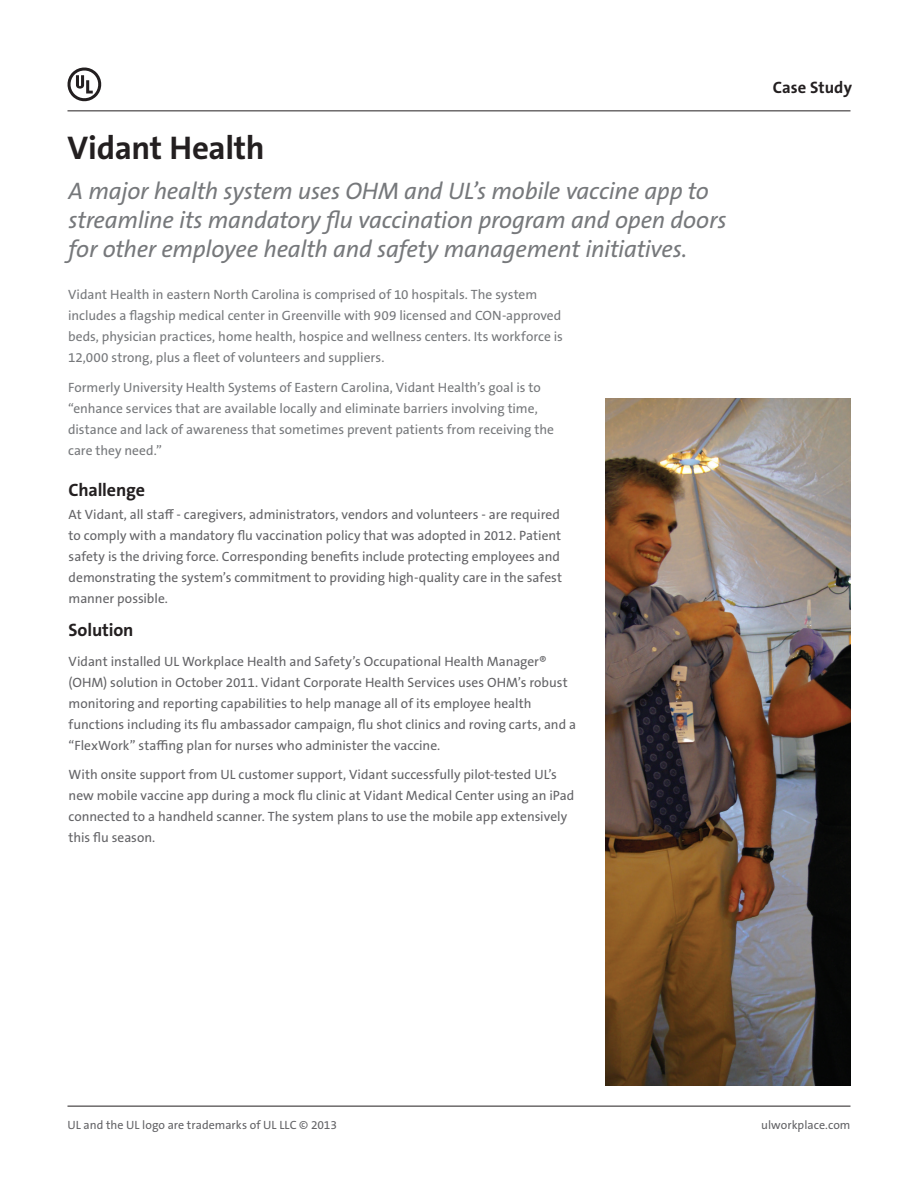
<style>
.page{position:relative;width:918px;height:1188px;background:#fff}
.page>*{position:absolute;margin:0;border:0;box-sizing:border-box;transform-origin:0 0}
.t1{font:700 33px "The Sans B W7";letter-spacing:-.01em;color:#231f20}
.t2{font:italic 24px/28.8px "The Sans B W5 Plain";letter-spacing:-.01em;color:#76787b}
.t3{font:700 18px "The Sans B W7";letter-spacing:-.01em;color:#231f20}
.t4{font:700 16.5px "The Sans B W7";letter-spacing:.005em;color:#231f20}
.t5{font:13.5px/21px "The Sans B W5 Plain";color:#636366}
.t6{font:13.5px/21px "The Sans B W5 Plain";color:#76787b}
.t7{font:12px "The Sans B W5 Plain";letter-spacing:.005em;color:#636366}
</style>
<div class="page">
<img style="left:605px;top:398px;width:245px;height:688px">
<hr style="left:68px;top:1106px;width:782px;height:1px;background:#231f20">
<hr style="left:68px;top:111px;width:782px;height:1px;background:#231f20">
<svg style="left:67px;top:67px;width:35px;height:35px"></svg>
<h1 class="t1" style="left:68px;top:127px;width:199px">Vidant Health</h1>
<h2 class="t2" style="left:69px;top:177px;width:659px">A major health system uses OHM and UL’s mobile vaccine app to streamline its mandatory flu vaccination program and open doors for other employee health and safety management initiatives.</h2>
<p class="t6" style="left:68px;top:284px;width:496px">Vidant Health in eastern North Carolina is comprised of 10 hospitals. The system includes a flagship medical center in Greenville with 909 licensed and CON-approved beds, physician practices, home health, hospice and wellness centers. Its workforce is 12,000 strong, plus a fleet of volunteers and suppliers.</p>
<p class="t6" style="left:68px;top:377px;width:488px">Formerly University Health Systems of Eastern Carolina, Vidant Health’s goal is to “enhance services that are available locally and eliminate barriers involving time, distance and lack of awareness that sometimes prevent patients from receiving the care they need.”</p>
<h3 class="t3" style="left:69px;top:478px;width:78px">Challenge</h3>
<p class="t5" style="left:69px;top:504px;width:495px">At Vidant, all staff - caregivers, administrators, vendors and volunteers - are required to comply with a mandatory flu vaccination policy that was adopted in 2012. Patient safety is the driving force. Corresponding benefits include protecting employees and demonstrating the system’s commitment to providing high-quality care in the safest manner possible.</p>
<h3 class="t3" style="left:69px;top:618px;width:66px">Solution</h3>
<p class="t5" style="left:69px;top:651px;width:509px">Vidant installed UL Workplace Health and Safety’s Occupational Health Manager® (OHM) solution in October 2011. Vidant Corporate Health Services uses OHM’s robust monitoring and reporting capabilities to help manage all of its employee health functions including its flu ambassador campaign, flu shot clinics and roving carts, and a “FlexWork” staffing plan for nurses who administer the vaccine.</p>
<p class="t5" style="left:69px;top:764px;width:507px">With onsite support from UL customer support, Vidant successfully pilot-tested UL’s new mobile vaccine app during a mock flu clinic at Vidant Medical Center using an iPad connected to a handheld scanner. The system plans to use the mobile app extensively this flu season.</p>
<p class="t4" style="left:773px;top:77px;width:81px">Case Study</p>
<p class="t7" style="left:68px;top:1118px;width:271px">UL and the UL logo are trademarks of UL LLC © 2013</p>
<p class="t7" style="left:761px;top:1118px;width:91px">ulworkplace.com</p>
</div>
